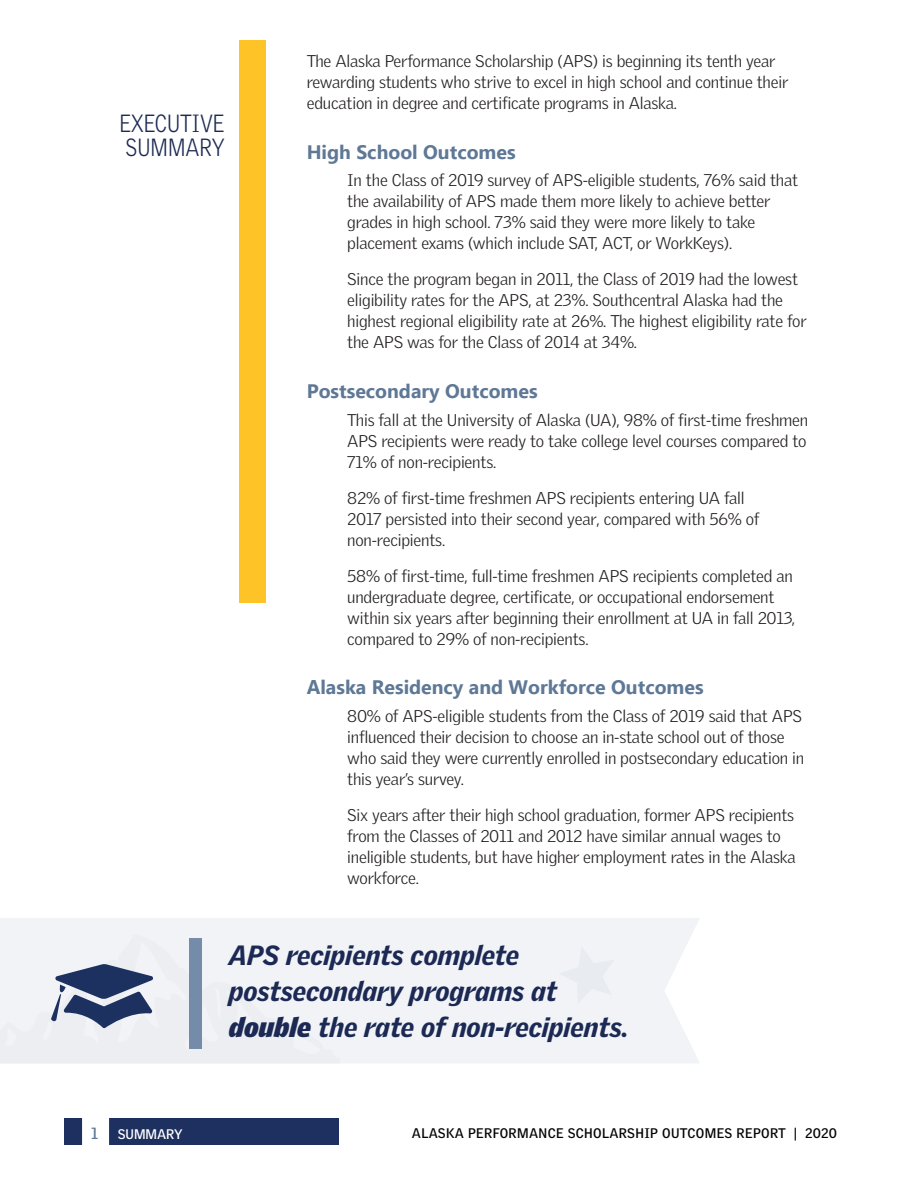
<style>
.page{position:relative;width:918px;height:1188px;background:#fff}
.page>*{position:absolute;margin:0;border:0;box-sizing:border-box;transform-origin:0 0}
.t1{font:italic 900 27px/36px "Griffith Gothic";color:#1b2954}
.t2{font:300 24.15px/24px "Griffith Gothic";color:#1b2954;scale:.87 1}
.t3{font:700 19.5px "Ebrima";color:#5e7896}
.t4{font:300 16.5px/21px "Griffith Gothic";letter-spacing:-.01em;color:#231f20}
.t5{font:700 13.5px "Griffith Gothic";letter-spacing:.025em;color:#040503}
.t6{font:700 13.5px "Griffith Gothic";color:#fff}
.s1{font-style:inherit}
.s2{font-size:15.75px;color:#5e7896}
</style>
<div class="page">
<div style="left:64px;top:1118px;width:275px;height:27px;background:#1d3060"></div>
<div style="left:82px;top:1111px;width:27px;height:44px;background:#fff"></div>
<div style="left:0;top:918px;width:699px;height:145px;background:#f1f3f6"></div>
<svg style="left:558px;top:946px;width:57px;height:58px"></svg>
<div style="left:239px;top:40px;width:27px;height:563px;background:#fec327"></div>
<div style="left:0;top:934px;width:340px;height:130px;background:#f1f3f6"></div>
<div style="left:189px;top:938px;width:12px;height:111px;background:#758baa"></div>
<svg style="left:39px;top:942px;width:219px;height:107px"></svg>
<h2 class="t2" style="left:119px;top:111px;width:122px">EXECUTIVE<br>SUMMARY</h2>
<p class="t4" style="left:307px;top:51px;width:483px">The Alaska Performance Scholarship (APS) is beginning its tenth year rewarding students who strive to excel in high school and continue their education in degree and certificate programs in Alaska.</p>
<p class="t3" style="left:307px;top:136px;width:210px">High School Outcomes</p>
<p class="t4" style="left:347px;top:170px;width:452px">In the Class of 2019 survey of APS-eligible students, 76% said that the availability of APS made them more likely to achieve better grades in high school. 73% said they were more likely to take placement exams (which include SAT, ACT, or WorkKeys).</p>
<p class="t4" style="left:347px;top:269px;width:461px">Since the program began in 2011, the Class of 2019 had the lowest eligibility rates for the APS, at 23%. Southcentral Alaska had the highest regional eligibility rate at 26%. The highest eligibility rate for the APS was for the Class of 2014 at 34%.</p>
<p class="t3" style="left:307px;top:376px;width:232px">Postsecondary Outcomes</p>
<p class="t4" style="left:347px;top:409px;width:463px;text-align:justify">This fall at the University of Alaska (UA), 98% of first-time freshmen APS recipients were ready to take college level courses compared to 71% of non-recipients.</p>
<p class="t4" style="left:347px;top:487px;width:414px">82% of first-time freshmen APS recipients entering UA fall<br>2017 persisted into their second year, compared with 56% of non-recipients.</p>
<p class="t4" style="left:347px;top:565px;width:449px">58% of first-time, full-time freshmen APS recipients completed an undergraduate degree, certificate, or occupational endorsement within six years after beginning their enrollment at UA in fall 2013, compared to 29% of non-recipients.</p>
<p class="t3" style="left:307px;top:672px;width:398px">Alaska Residency and Workforce Outcomes</p>
<p class="t4" style="left:347px;top:706px;width:458px">80% of APS-eligible students from the Class of 2019 said that APS influenced their decision to choose an in-state school out of those who said they were currently enrolled in postsecondary education in this year’s survey.</p>
<p class="t4" style="left:347px;top:805px;width:450px">Six years after their high school graduation, former APS recipients from the Classes of 2011 and 2012 have similar annual wages to ineligible students, but have higher employment rates in the Alaska workforce.</p>
<h1 class="t1" style="left:229px;top:938px;width:401px">APS recipients complete postsecondary programs at <span class="s1">double</span> the rate of non-recipients.</h1>
<p class="t6" style="left:91px;top:1126px;width:45px"><span class="s2">1</span> SUMMAR</p>
<p class="t6" style="left:174px;top:1126px;width:10px">Y</p>
<p class="t5" style="left:412px;top:1125px;width:427px">ALASKA PERFORMANCE SCHOLARSHIP OUTCOMES REPORT | 2020</p>
</div>
